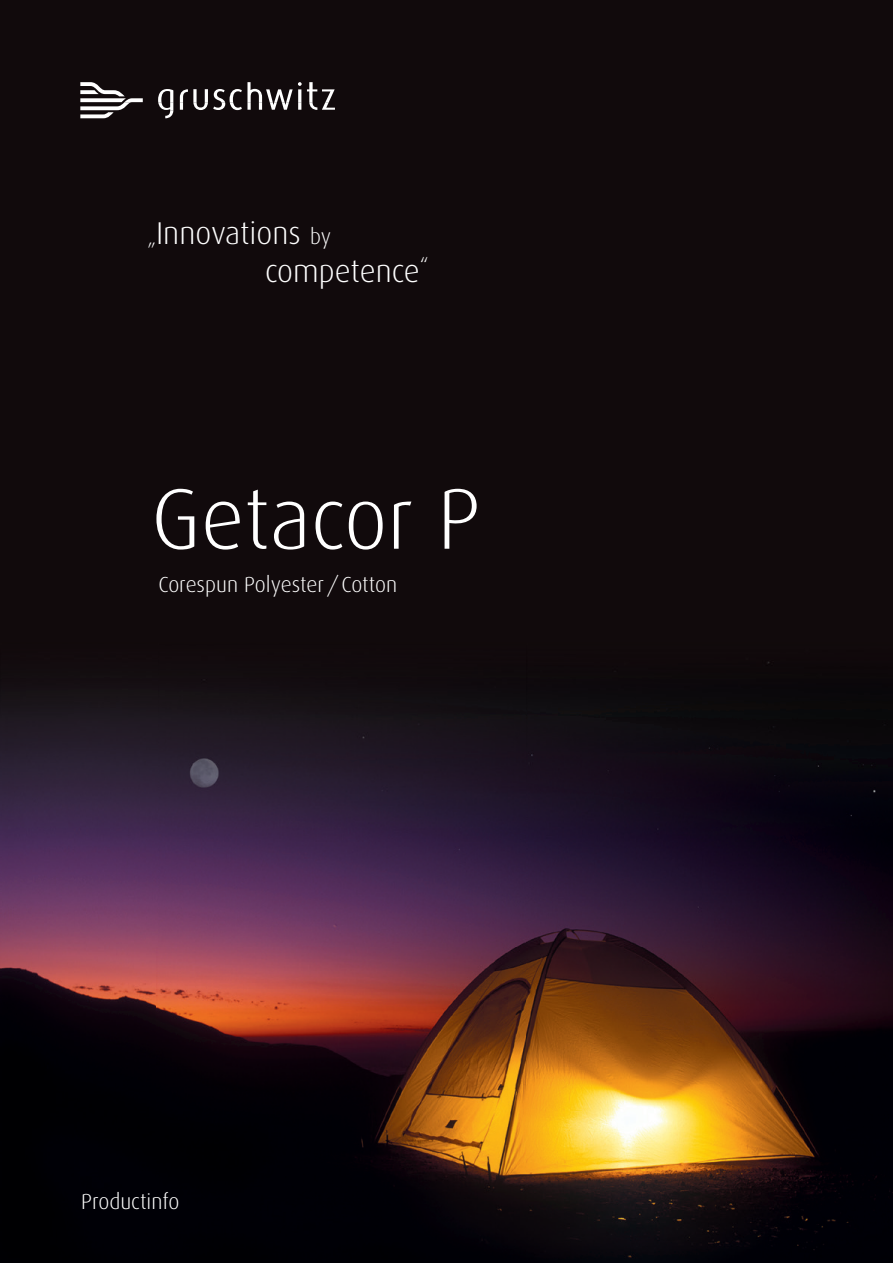
<style>
.page{position:relative;width:893px;height:1263px;background:#110a0c}
.page>*{position:absolute;margin:0;border:0;box-sizing:border-box;transform-origin:0 0}
.t1{font:300 85.95px "Dax CE";color:#fff}
.t2{font:300 31.5px/38.1px "Dax CE";color:#fff}
.t3{font:300 21.75px "Dax CE";color:#fff}
.s1{font-size:21.75px}
</style>
<div class="page">
<img style="left:0;top:662px;width:893px;height:601px">
<svg style="left:80px;top:82px;width:255px;height:36px"></svg>
<h2 class="t2" style="left:265px;top:213px;width:165px;text-indent:-118px"><span class="s1">„</span>Innovations <span class="s1">by </span>competence<sup>“</sup></h2>
<h1 class="t1" style="left:151px;top:465px;width:331px">Getacor P</h1>
<p class="t3" style="left:158px;top:571px;width:240px">Corespun Polyester / Cotton</p>
<p class="t3" style="left:81px;top:1188px;width:100px">Productinfo</p>
</div>
